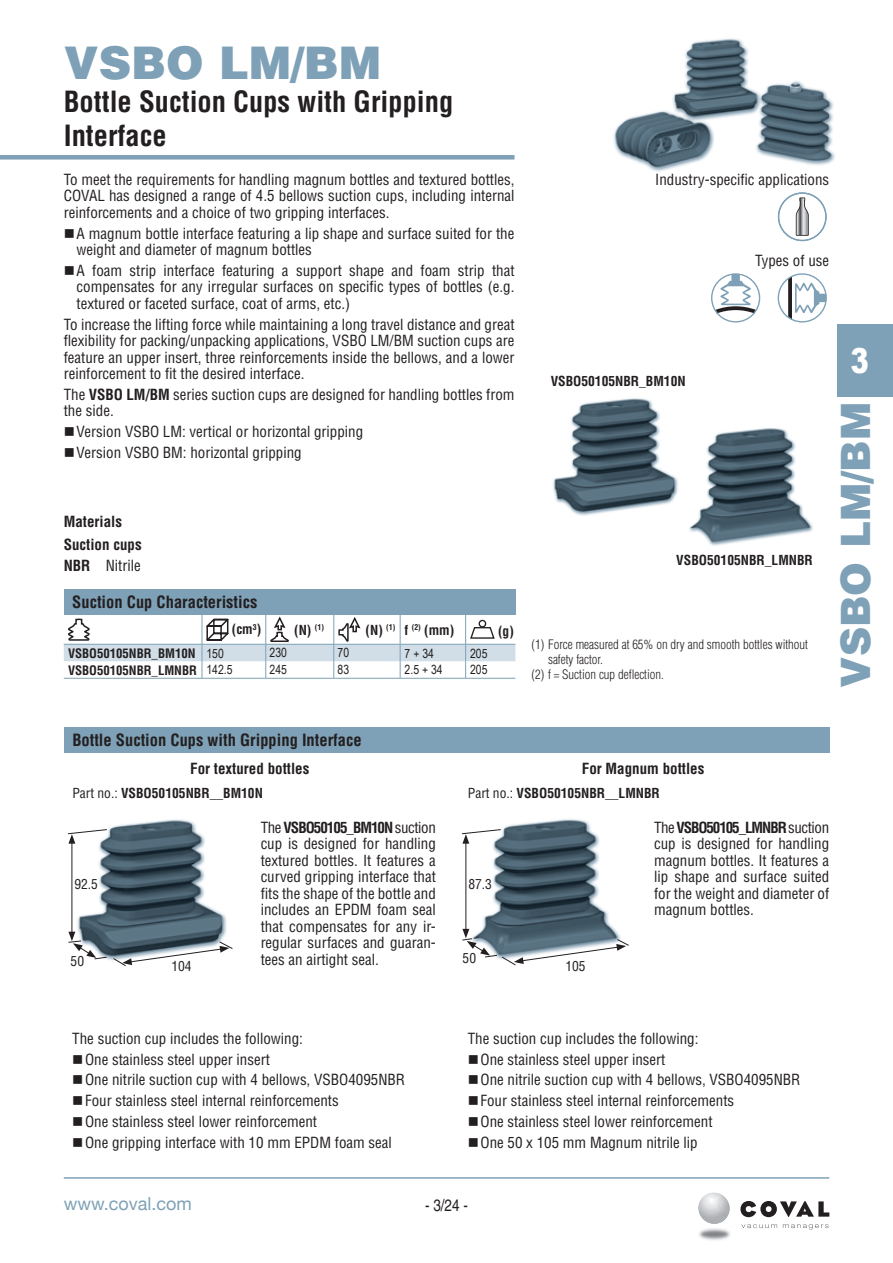
<style>
.page{position:relative;width:893px;height:1263px;background:#fff}
.page>*{position:absolute;margin:0;border:0;box-sizing:border-box;transform-origin:0 0}
.t1{font:900 45px "Helvetica";color:#7ea1b7}
.t2{font:900 40.5px "Helvetica";color:#7ea1b7}
.t3{font:900 34.5px "Arial";color:#fff;scale:.8 1}
.t4{font:700 condensed 28.5px/34.2px "Helvetica";color:#231f20}
.t5{font:18px "Helvetica Neue";color:#7ea1b7}
.t6{font:700 condensed 16.5px "Helvetica";color:#231f20}
.t7{font:condensed 16.5px "Helvetica";color:#231f20}
.t8{font:condensed 15px/16.5px "Helvetica";color:#231f20;text-align:justify}
.t9{font:700 condensed 15px/23.4px "Helvetica";color:#231f20}
.t10{font:700 condensed 13.5px "Helvetica";color:#231f20}
.t11{font:condensed 13.5px "Helvetica";color:#231f20}
.t12{font:300 condensed 12.75px "Helvetica";color:#231f20}
.t13{font:700 condensed 12.75px "Helvetica";color:#231f20}
.t14{font:12.75px "Arial Narrow";color:#231f20}
.s1{font-weight:700}
.s2{font-family:"Arial Narrow";font-weight:400;font-stretch:normal}
.s3{font-weight:400}
</style>
<div class="page">
<hr style="left:64px;top:1177px;width:765px;height:2px;background:#7ea1b7">
<img style="left:699px;top:1228px;width:31px;height:12px">
<svg style="left:741px;top:1224px;width:36px;height:4px"></svg>
<svg style="left:783px;top:1224px;width:45px;height:5px"></svg>
<svg style="left:740px;top:1201px;width:89px;height:16px"></svg>
<svg style="left:720px;top:1208px;width:9px;height:11px"></svg>
<img style="left:698px;top:1193px;width:22px;height:31px">
<div style="left:0;top:155px;width:514px;height:5px;background:#7ea1b7"></div>
<div style="left:838px;top:324px;width:55px;height:72px;background:#7ea1b7"></div>
<img style="left:73px;top:819px;width:154px;height:113px">
<img style="left:689px;top:428px;width:124px;height:118px">
<svg style="left:711px;top:273px;width:49px;height:50px"></svg>
<svg style="left:778px;top:273px;width:49px;height:50px"></svg>
<svg style="left:778px;top:192px;width:49px;height:49px"></svg>
<hr style="left:64px;top:678px;width:138px;height:1px;background:#7ea1b7">
<hr style="left:202px;top:678px;width:64px;height:1px;background:#7ea1b7">
<hr style="left:266px;top:678px;width:68px;height:1px;background:#7ea1b7">
<hr style="left:334px;top:678px;width:66px;height:1px;background:#7ea1b7">
<hr style="left:400px;top:678px;width:66px;height:1px;background:#7ea1b7">
<hr style="left:466px;top:678px;width:49px;height:1px;background:#7ea1b7">
<svg style="left:64px;top:589px;width:452px;height:89px"></svg>
<div style="left:479px;top:620px;width:7px;height:7px;background:#fff;border-radius:50%"></div>
<div style="left:479px;top:620px;width:7px;height:7px;border:1px solid #231f20;border-radius:50%"></div>
<div style="left:64px;top:727px;width:765px;height:25px;background:#7ea1b7"></div>
<img style="left:553px;top:398px;width:125px;height:118px">
<img style="left:468px;top:819px;width:147px;height:110px">
<hr style="left:72px;top:841px;width:1px;height:93px;background:#231f20">
<svg style="left:68px;top:829px;width:40px;height:15px"></svg>
<hr style="left:465px;top:841px;width:1px;height:90px;background:#231f20">
<svg style="left:462px;top:829px;width:40px;height:15px"></svg>
<svg style="left:462px;top:929px;width:167px;height:37px"></svg>
<svg style="left:68px;top:932px;width:165px;height:35px"></svg>
<img style="left:613px;top:38px;width:222px;height:134px">
<h1 class="t1" style="left:64px;top:33px;width:319px">VSBO LM/BM</h1>
<h3 class="t4" style="left:64px;top:84px;width:391px">Bottle Suction Cups with Gripping<br>Interface</h3>
<p class="t8" style="left:64px;top:171px;width:452px">To meet the requirements for handling magnum bottles and textured bottles, COVAL has designed a range of 4.5 bellows suction cups, including internal reinforcements and a choice of two gripping interfaces.</p>
<p class="t8" style="left:77px;top:225px;width:439px;text-indent:-13px">■A magnum bottle interface featuring a lip shape and surface suited for the weight and diameter of magnum bottles</p>
<p class="t8" style="left:77px;top:262px;width:439px;text-indent:-13px">■A foam strip interface featuring a support shape and foam strip that compensates for any irregular surfaces on specific types of bottles (e.g. textured or faceted surface, coat of arms, etc.)</p>
<p class="t8" style="left:64px;top:316px;width:452px">To increase the lifting force while maintaining a long travel distance and great flexibility for packing/unpacking applications, VSBO LM/BM suction cups are feature an upper insert, three reinforcements inside the bellows, and a lower reinforcement to fit the desired interface.</p>
<p class="t8" style="left:64px;top:386px;width:452px">The <span class="s1">VSBO LM/BM</span> series suction cups are designed for handling bottles from the side.</p>
<p class="t8" style="left:64px;top:423px;width:301px">■Version VSBO LM: vertical or horizontal gripping</p>
<p class="t8" style="left:64px;top:444px;width:239px">■Version VSBO BM: horizontal gripping</p>
<p class="t9" style="left:64px;top:509px;width:79px">Materials<br>Suction cups</p>
<p class="t8" style="left:64px;top:557px;width:79px"><span class="s1">NBR</span> Nitrile</p>
<p class="t6" style="left:72px;top:592px;width:187px">Suction Cup Characteristics</p>
<p class="t10" style="left:232px;top:621px;width:31px">(cm<sup>3</sup>)</p>
<p class="t10" style="left:405px;top:621px;width:51px">f <sup>(2)</sup> (mm)</p>
<p class="t10" style="left:498px;top:622px;width:17px">(g)</p>
<p class="t10" style="left:294px;top:621px;width:31px">(N) <sup>(1)</sup></p>
<p class="t10" style="left:366px;top:621px;width:31px">(N) <sup>(1)</sup></p>
<p class="t13" style="left:68px;top:645px;width:157px">VSBO50105NBR_BM10N <span class="s2">150</span></p>
<p class="t14" style="left:405px;top:644px;width:31px">7 + 34</p>
<p class="t14" style="left:470px;top:644px;width:19px">205</p>
<p class="t13" style="left:68px;top:662px;width:166px">VSBO50105NBR_LMNBR <span class="s2">142.5</span></p>
<p class="t14" style="left:405px;top:660px;width:40px">2.5 + 34</p>
<p class="t14" style="left:470px;top:660px;width:19px">205</p>
<p class="t14" style="left:270px;top:643px;width:19px">230</p>
<p class="t14" style="left:338px;top:643px;width:13px">70</p>
<p class="t14" style="left:270px;top:660px;width:19px">245</p>
<p class="t14" style="left:338px;top:660px;width:13px">83</p>
<p class="t8" style="left:655px;top:172px;width:175px">Industry-specific applications</p>
<p class="t8" style="left:755px;top:253px;width:76px">Types of use</p>
<p class="t10" style="left:551px;top:373px;width:137px">VSBO50105NBR_BM10N</p>
<p class="t10" style="left:676px;top:552px;width:138px">VSBO50105NBR_LMNBR</p>
<p class="t12" style="left:531px;top:636px;width:278px">(1) Force measured at 65% on dry and smooth bottles without</p>
<p class="t12" style="left:548px;top:651px;width:57px">safety factor.</p>
<p class="t12" style="left:531px;top:666px;width:134px">(2) f = Suction cup deflection.</p>
<h3 class="t3" style="left:850px;top:335px;width:25px">3</h3>
<h2 class="t2" style="left:829px;top:688px;width:287px;rotate:-90deg">VSBO LM/BM</h2>
<p class="t6" style="left:72px;top:730px;width:291px">Bottle Suction Cups with Gripping Interface</p>
<p class="t9" style="left:190px;top:756px;width:121px">For textured bottles</p>
<p class="t9" style="left:582px;top:756px;width:124px">For Magnum bottles</p>
<p class="t10" style="left:72px;top:784px;width:192px"><span class="s3">Part no.:</span> VSBO50105NBR__BM10N</p>
<p class="t10" style="left:468px;top:784px;width:194px"><span class="s3">Part no.:</span> VSBO50105NBR__LMNBR</p>
<p class="t11" style="left:74px;top:875px;width:25px">92.5</p>
<p class="t11" style="left:71px;top:952px;width:15px">50</p>
<p class="t11" style="left:171px;top:957px;width:22px">104</p>
<p class="t8" style="left:261px;top:819px;width:177px">The <span class="s1">VSBO50105_BM10N</span> suction cup is designed for handling textured bottles. It features a curved gripping interface that fits the shape of the bottle and includes an EPDM foam seal that compensates for any ir&shy;regular surfaces and guaran&shy;tees an airtight seal.</p>
<p class="t8" style="left:654px;top:819px;width:177px">The <span class="s1">VSBO50105_LMNBR</span> suction cup is designed for handling magnum bottles. It features a lip shape and surface suited for the weight and diameter of magnum bottles.</p>
<p class="t11" style="left:468px;top:875px;width:25px">87.3</p>
<p class="t11" style="left:463px;top:949px;width:15px">50</p>
<p class="t11" style="left:565px;top:957px;width:22px">105</p>
<p class="t8" style="left:72px;top:1030px;width:232px">The suction cup includes the following:</p>
<p class="t8" style="left:72px;top:1051px;width:199px">■One stainless steel upper insert</p>
<p class="t8" style="left:72px;top:1071px;width:334px">■One nitrile suction cup with 4 bellows, VSBO4095NBR</p>
<p class="t8" style="left:72px;top:1092px;width:268px">■Four stainless steel internal reinforcements</p>
<p class="t8" style="left:72px;top:1113px;width:246px">■One stainless steel lower reinforcement</p>
<p class="t8" style="left:72px;top:1134px;width:321px">■One gripping interface with 10 mm EPDM foam seal</p>
<p class="t5" style="left:64px;top:1190px;width:129px">www.coval.com</p>
<p class="t8" style="left:468px;top:1030px;width:232px">The suction cup includes the following:</p>
<p class="t8" style="left:468px;top:1051px;width:199px">■One stainless steel upper insert</p>
<p class="t8" style="left:468px;top:1071px;width:334px">■One nitrile suction cup with 4 bellows, VSBO4095NBR</p>
<p class="t8" style="left:468px;top:1092px;width:268px">■Four stainless steel internal reinforcements</p>
<p class="t8" style="left:468px;top:1113px;width:246px">■One stainless steel lower reinforcement</p>
<p class="t8" style="left:468px;top:1134px;width:231px">■One 50 x 105 mm Magnum nitrile lip</p>
<p class="t7" style="left:425px;top:1196px;width:44px">- 3/24 -</p>
</div>
